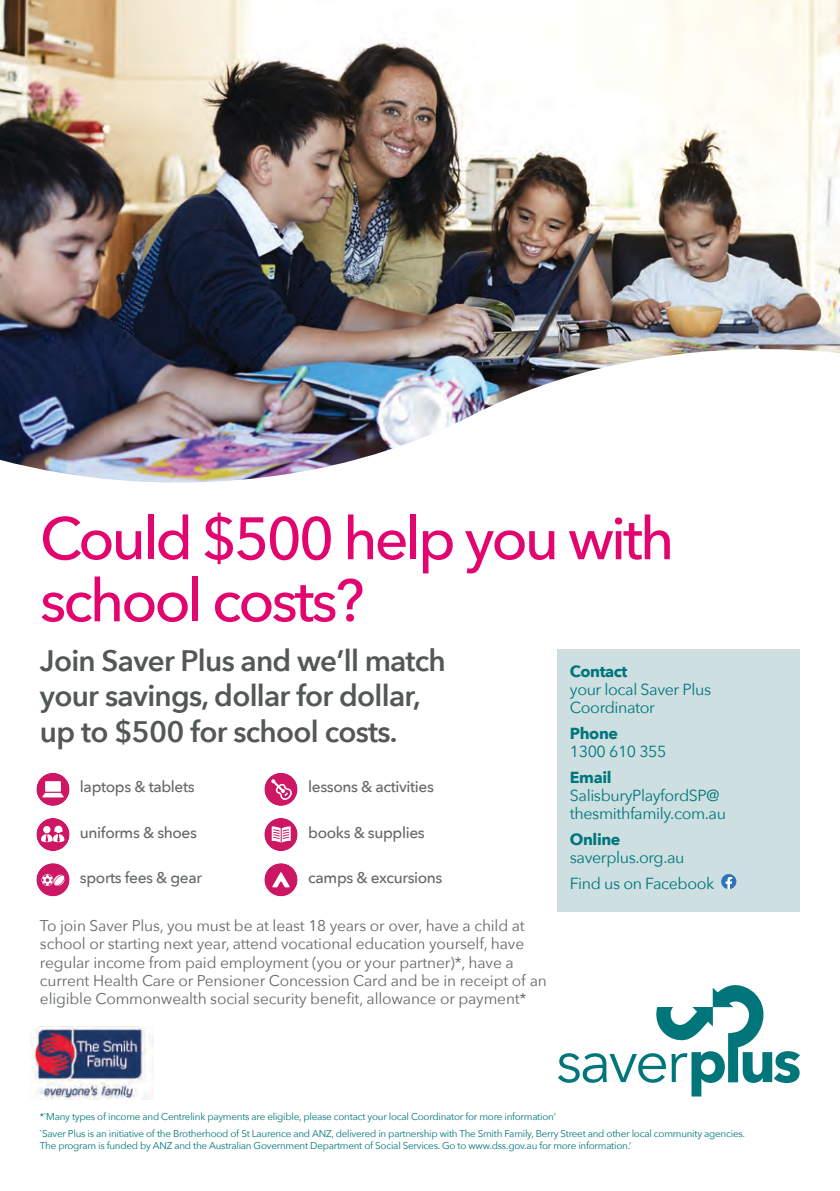
<style>
.page{position:relative;width:840px;height:1191px;background:#fff}
.page>*{position:absolute;margin:0;border:0;box-sizing:border-box;transform-origin:0 0}
.t1{font:500 59.2px/62px "Avenir Next";letter-spacing:-.05em;color:#e3056f}
.Intro{font:600 29.6px/35.2px "Avenir Next";letter-spacing:-.025em;color:#525858}
.SaverPlus_Contact_bo{font:16px/18px "Avenir Next";letter-spacing:-.025em;color:#00767b}
.SaverPlus_contact_he{font:700 16px "Avenir Next";letter-spacing:-.025em;color:#00767b}
.Body{font:15.6px/18.4px "Avenir Next";letter-spacing:-.01em;color:#626969}
.Icon_list{font:500 15.6px "Avenir Next";letter-spacing:-.025em;color:#626969}
.Legals{font:9.8px/11.8px "Avenir Next";letter-spacing:-.025em;color:#00767b}
</style>
<div class="page">
<img style="left:31px;top:1026px;width:122px;height:73px">
<svg style="left:558px;top:985px;width:241px;height:111px"></svg>
<img style="left:0;top:0;width:839px;height:483px">
<div style="left:557px;top:649px;width:242px;height:263px;background:#cddfe1"></div>
<svg style="left:721px;top:874px;width:15px;height:15px"></svg>
<svg style="left:36px;top:772px;width:34px;height:34px"></svg>
<svg style="left:36px;top:818px;width:34px;height:33px"></svg>
<svg style="left:36px;top:863px;width:34px;height:34px"></svg>
<svg style="left:264px;top:772px;width:34px;height:34px"></svg>
<svg style="left:264px;top:818px;width:34px;height:33px"></svg>
<svg style="left:264px;top:863px;width:34px;height:34px"></svg>
<h1 class="t1" style="left:40px;top:505px;width:635px">Could $500 help you with school costs?</h1>
<p class="Intro" style="left:40px;top:642px;width:407px">Join Saver Plus and we’ll match your savings, dollar for dollar, up to $500 for school costs.</p>
<p class="Icon_list" style="left:80px;top:773px;width:116px">laptops &amp; tablets</p>
<p class="Icon_list" style="left:80px;top:819px;width:118px">uniforms &amp; shoes</p>
<p class="Icon_list" style="left:80px;top:864px;width:123px">sports fees &amp; gear</p>
<p class="Icon_list" style="left:308px;top:773px;width:127px">lessons &amp; activities</p>
<p class="Icon_list" style="left:308px;top:819px;width:118px">books &amp; supplies</p>
<p class="Icon_list" style="left:308px;top:864px;width:135px">camps &amp; excursions</p>
<p class="Body" style="left:40px;top:915px;width:508px">To join Saver Plus, you must be at least 18 years or over, have a child at school or starting next year, attend vocational education yourself, have regular income from paid employment (you or your partner)*, have a current Health Care or Pensioner Concession Card and be in receipt of an eligible Commonwealth social security benefit, allowance or payment*</p>
<p class="SaverPlus_contact_he" style="left:569px;top:657px;width:59px">Contact</p>
<p class="SaverPlus_Contact_bo" style="left:569px;top:680px;width:143px">your local Saver Plus<br>Coordinator</p>
<p class="SaverPlus_contact_he" style="left:569px;top:719px;width:50px">Phone</p>
<p class="SaverPlus_Contact_bo" style="left:569px;top:742px;width:98px">1300 610 355</p>
<p class="SaverPlus_contact_he" style="left:569px;top:763px;width:43px">Email</p>
<p class="SaverPlus_Contact_bo" style="left:569px;top:786px;width:157px">SalisburyPlayfordSP@ thesmithfamily.com.au</p>
<p class="SaverPlus_contact_he" style="left:569px;top:825px;width:52px">Online</p>
<p class="SaverPlus_Contact_bo" style="left:569px;top:848px;width:116px">saverplus.org.au</p>
<p class="SaverPlus_Contact_bo" style="left:569px;top:874px;width:146px">Find us on Facebook</p>
<p class="Legals" style="left:40px;top:1110px;width:517px">*`Many types of income and Centrelink payments are eligible, please contact your local Coordinator for more information’</p>
<p class="Legals" style="left:40px;top:1127px;width:706px">`Saver Plus is an initiative of the Brotherhood of St Laurence and ANZ, delivered in partnership with The Smith Family, Berry Street and other local community agencies.<br>The program is funded by ANZ and the Australian Government Department of Social Services. Go to www.dss.gov.au for more information.‘</p>
</div>
